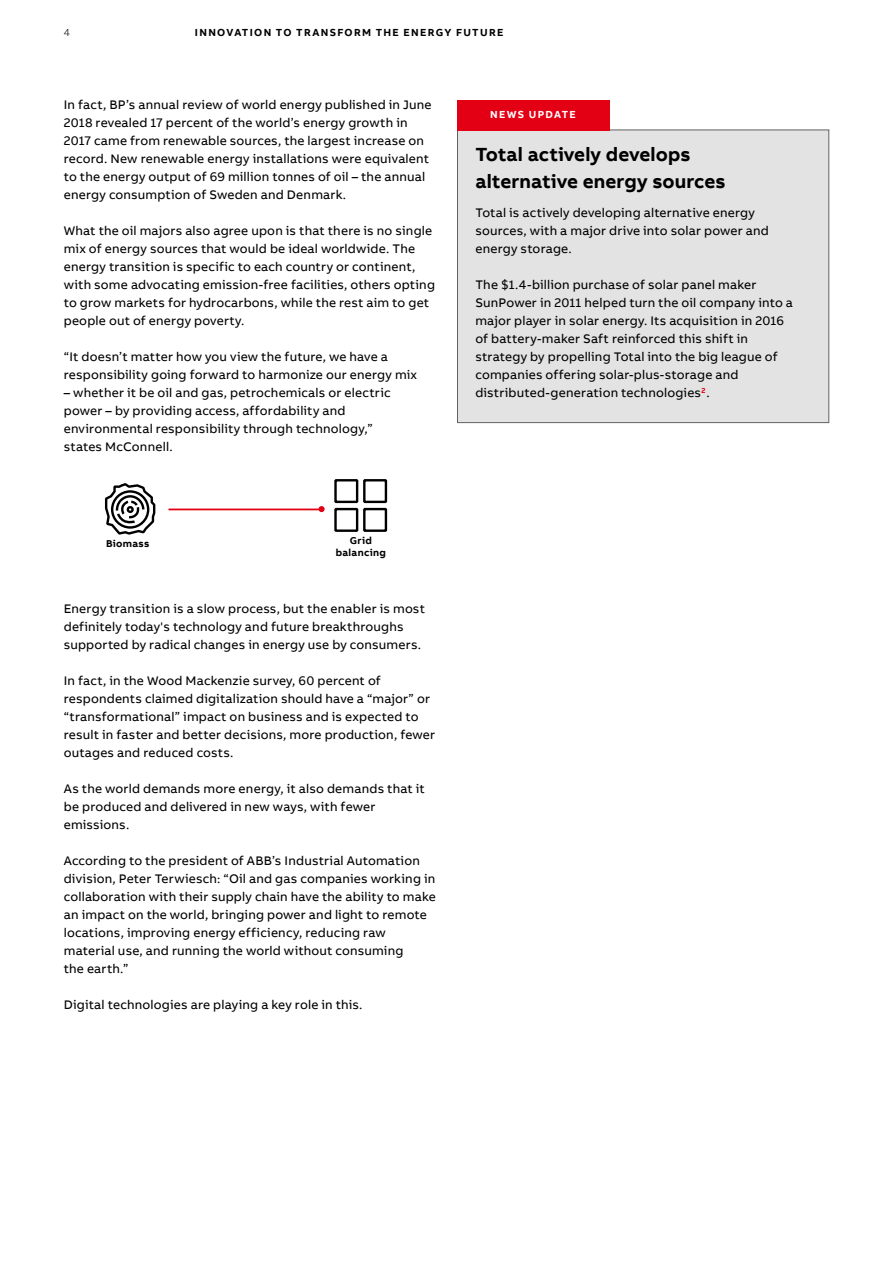
<style>
.page{position:relative;width:893px;height:1263px;background:#fff}
.page>*{position:absolute;margin:0;border:0;box-sizing:border-box;transform-origin:0 0}
.t1{font:700 19.5px/27px "AB Bvoice";color:#000}
.t2{font:12.75px/18px "AB Bvoice";letter-spacing:.015em;color:#000}
.t3{font:700 10.5px "AB Bvoice";letter-spacing:.125em;color:#000}
.t4{font:700 10.5px "AB Bvoice";letter-spacing:.115em;color:#fff}
.t5{font:300 10.5px "AB Bvoice";color:#000}
.t6{font:700 10.2px/12px "AB Bvoice";letter-spacing:.025em;color:#000;text-align:center}
</style>
<div class="page">
<div style="left:457px;top:130px;width:372px;height:293px;background:#e3e3e3;border:1px solid #626261"></div>
<div style="left:457px;top:100px;width:152px;height:30px;background:#e30015"></div>
<hr style="left:168px;top:508px;width:154px;height:2px;background:#e30015">
<svg style="left:319px;top:506px;width:6px;height:6px"></svg>
<svg style="left:334px;top:479px;width:54px;height:53px"></svg>
<svg style="left:105px;top:483px;width:50px;height:52px"></svg>
<p class="t5" style="left:64px;top:26px;width:8px">4</p>
<p class="t3" style="left:195px;top:25px;width:310px">INNOVATION TO TRANSFORM THE ENERGY FUTURE</p>
<p class="t2" style="left:64px;top:96px;width:369px">In fact, BP’s annual review of world energy published in June 2018 revealed 17 percent of the world’s energy growth in 2017 came from renewable sources, the largest increase on record. New renewable energy installations were equivalent to the energy output of 69 million tonnes of oil – the annual energy consumption of Sweden and Denmark.</p>
<p class="t2" style="left:64px;top:222px;width:373px">What the oil majors also agree upon is that there is no single mix of energy sources that would be ideal worldwide. The energy transition is specific to each country or continent, with some advocating emission-free facilities, others opting to grow markets for hydrocarbons, while the rest aim to get people out of energy poverty.</p>
<p class="t2" style="left:64px;top:348px;width:355px">“It doesn’t matter how you view the future, we have a responsibility going forward to harmonize our energy mix</p>
<p class="t2" style="left:64px;top:384px;width:328px">– whether it be oil and gas, petrochemicals or electric power – by providing access, affordability and environmental responsibility through technology,” states McConnell.</p>
<p class="t6" style="left:106px;top:537px;width:45px">Biomass</p>
<p class="t6" style="left:336px;top:535px;width:52px">Grid balancing</p>
<p class="t2" style="left:64px;top:600px;width:363px">Energy transition is a slow process, but the enabler is most definitely today's technology and future breakthroughs supported by radical changes in energy use by consumers.</p>
<p class="t2" style="left:64px;top:672px;width:373px">In fact, in the Wood Mackenzie survey, 60 percent of respondents claimed digitalization should have a “major” or “transformational” impact on business and is expected to result in faster and better decisions, more production, fewer outages and reduced costs.</p>
<p class="t2" style="left:64px;top:780px;width:363px">As the world demands more energy, it also demands that it be produced and delivered in new ways, with fewer emissions.</p>
<p class="t2" style="left:64px;top:852px;width:374px">According to the president of ABB’s Industrial Automation division, Peter Terwiesch: “Oil and gas companies working in collaboration with their supply chain have the ability to make an impact on the world, bringing power and light to remote locations, improving energy efficiency, reducing raw material use, and running the world without consuming<br>the earth.”</p>
<p class="t2" style="left:64px;top:996px;width:300px">Digital technologies are playing a key role in this.</p>
<p class="t4" style="left:490px;top:108px;width:87px">NEWS UPDATE</p>
<h1 class="t1" style="left:475px;top:141px;width:252px">Total actively develops alternative energy sources</h1>
<p class="t2" style="left:475px;top:204px;width:295px">Total is actively developing alternative energy sources, with a major drive into solar power and energy storage.</p>
<p class="t2" style="left:475px;top:276px;width:319px">The $1.4-billion purchase of solar panel maker SunPower in 2011 helped turn the oil company into a major player in solar energy. Its acquisition in 2016 of battery-maker Saft reinforced this shift in strategy by propelling Total into the big league of companies offering solar-plus-storage and distributed-generation technologies<sup>2</sup>.</p>
</div>
